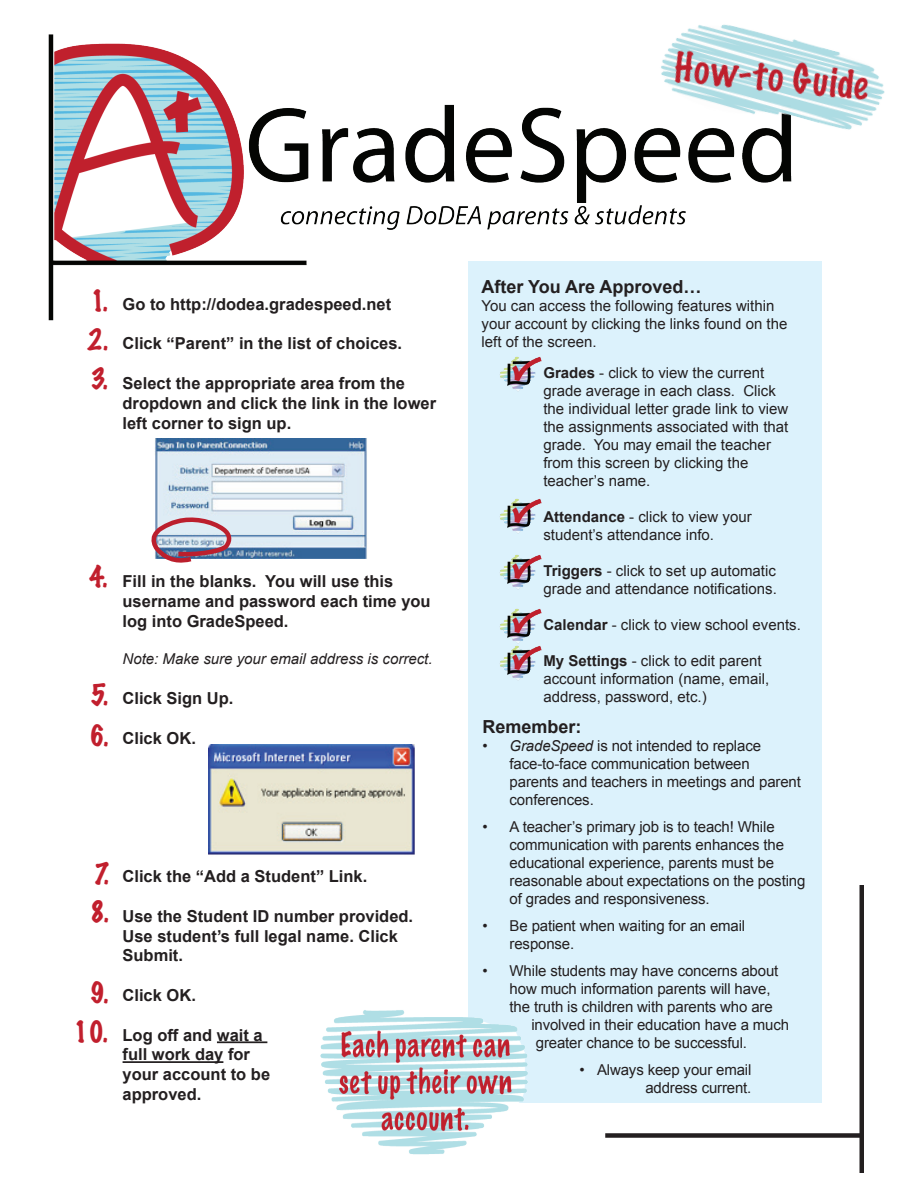
<style>
.page{position:relative;width:918px;height:1188px;background:#fff}
.page>*{position:absolute;margin:0;border:0;box-sizing:border-box;transform-origin:0 0}
.t1{font:100 27px/39.2px "Marker Felt";color:#c11f2d}
.t2{font:700 18px "Arial";color:#231f20}
.t3{font:700 16.5px/19.8px "Arial";color:#231f20}
.t4{font:15px/18px "Arial";letter-spacing:-.01em;color:#231f20}
.t5{font:italic 15px "Arial";color:#231f20}
.s1{font-weight:700}
.s2{font-style:italic}
</style>
<div class="page">
<img style="left:48px;top:34px;width:744px;height:287px">
<hr style="left:217px;top:1041px;width:50px;height:2px;background:#231f20">
<hr style="left:123px;top:1061px;width:100px;height:2px;background:#231f20">
<hr style="left:860px;top:885px;width:4px;height:288px;background:#231f20">
<div style="left:605px;top:1133px;width:258px;height:5px;background:#231f20"></div>
<div style="left:468px;top:261px;width:354px;height:841px;background:#dcf2fc"></div>
<img style="left:500px;top:356px;width:42px;height:35px">
<img style="left:500px;top:498px;width:42px;height:35px">
<img style="left:500px;top:554px;width:42px;height:35px">
<img style="left:500px;top:608px;width:42px;height:72px">
<img style="left:320px;top:1010px;width:217px;height:145px">
<img style="left:650px;top:24px;width:235px;height:131px">
<img style="left:208px;top:744px;width:207px;height:111px">
<img style="left:155px;top:438px;width:212px;height:121px">
<svg style="left:151px;top:512px;width:85px;height:50px;background:#bbaaba"></svg>
<h1 class="t1" style="left:87px;top:283px;width:23px;text-align:justify">1.<br>2.<br>3.</h1>
<p class="t3" style="left:123px;top:294px;width:270px">Go to http://dodea.gradespeed.net</p>
<p class="t3" style="left:123px;top:334px;width:281px">Click “Parent” in the list of choices.</p>
<p class="t3" style="left:123px;top:373px;width:315px">Select the appropriate area from the dropdown and click the link in the lower left corner to sign up.</p>
<h1 class="t1" style="left:89px;top:559px;width:20px">4.</h1>
<h1 class="t1" style="left:90px;top:675px;width:21px;line-height:41.2px">5.<br>6.</h1>
<p class="t3" style="left:123px;top:571px;width:310px">Fill in the blanks. You will use this username and password each time you log into GradeSpeed.</p>
<p class="t5" style="left:123px;top:651px;width:312px">Note: Make sure your email address is correct.</p>
<p class="t3" style="left:123px;top:688px;width:112px">Click Sign Up.</p>
<p class="t3" style="left:123px;top:728px;width:75px">Click OK.</p>
<h1 class="t1" style="left:90px;top:856px;width:21px;line-height:38.1px">7.<br>8.</h1>
<h1 class="t1" style="left:73px;top:974px;width:37px;line-height:39.8px;text-align:right">9.<br>10.</h1>
<p class="t3" style="left:123px;top:866px;width:246px">Click the “Add a Student” Link.</p>
<p class="t3" style="left:123px;top:906px;width:292px">Use the Student ID number provided.<br>Use student’s full legal name. Click<br>Submit.</p>
<p class="t3" style="left:123px;top:985px;width:75px">Click OK.</p>
<p class="t3" style="left:123px;top:1025px;width:149px">Log off and wait a full work day for your account to be approved.</p>
<p class="t2" style="left:482px;top:276px;width:222px">After You Are Approved…</p>
<p class="t4" style="left:482px;top:297px;width:307px">You can access the following features within your account by clicking the links found on the left of the screen.</p>
<p class="t4" style="left:543px;top:364px;width:247px"><span class="s1">Grades</span> - click to view the current grade average in each class. Click the individual letter grade link to view the assignments associated with that grade. You may email the teacher from this screen by clicking the teacher’s name.</p>
<p class="t4" style="left:543px;top:508px;width:210px"><span class="s1">Attendance</span> - click to view your student’s attendance info.</p>
<p class="t4" style="left:543px;top:562px;width:235px"><span class="s1">Triggers</span> - click to set up automatic grade and attendance notifications.</p>
<p class="t4" style="left:543px;top:616px;width:259px"><span class="s1">Calendar</span> - click to view school events.</p>
<p class="t4" style="left:543px;top:652px;width:227px"><span class="s1">My Settings</span> - click to edit parent account information (name, email, address, password, etc.)</p>
<p class="t2" style="left:483px;top:717px;width:101px">Remember:</p>
<p class="t4" style="left:510px;top:737px;width:293px;text-indent:-27px"><span class="s2">• GradeSpeed</span> is not intended to replace face-to-face communication between parents and teachers in meetings and parent conferences.</p>
<p class="t4" style="left:510px;top:818px;width:297px;text-indent:-27px">• A teacher’s primary job is to teach! While communication with parents enhances the educational experience, parents must be reasonable about expectations on the posting of grades and responsiveness.</p>
<p class="t4" style="left:510px;top:917px;width:237px;text-indent:-27px">• Be patient when waiting for an email response.</p>
<p class="t4" style="left:483px;top:962px;width:297px">• While students may have concerns about</p>
<p class="t4" style="left:510px;top:980px;width:263px">how much information parents will have,</p>
<p class="t4" style="left:510px;top:998px;width:265px">the truth is children with parents who are</p>
<p class="t4" style="left:531px;top:1016px;width:259px">involved in their education have a much</p>
<p class="t4" style="left:536px;top:1034px;width:213px">greater chance to be successful.</p>
<p class="t4" style="left:579px;top:1061px;width:174px;text-align:right">• Always keep your email address current.</p>
</div>
